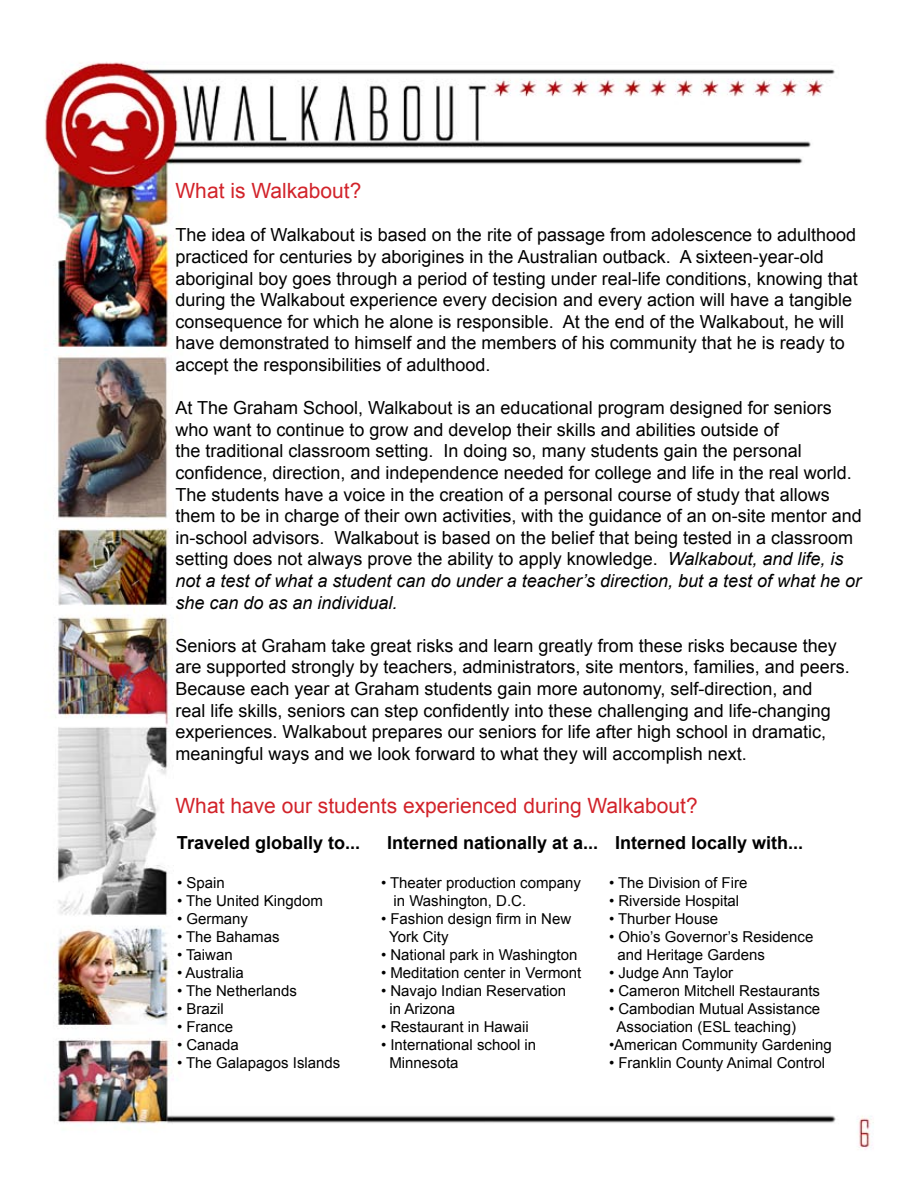
<style>
.page{position:relative;width:918px;height:1188px;background:#fff}
.page>*{position:absolute;margin:0;border:0;box-sizing:border-box;transform-origin:0 0}
.t1{font:21px "Arial";color:#d2232a}
.t2{font:18px/21.6px "Arial";color:#000}
.t3{font:700 18px "Arial";color:#000}
.t4{font:15px/18px "Arial";color:#000}
.s1{font-style:italic}
</style>
<div class="page">
<img style="left:45px;top:62px;width:829px;height:1088px">
<p class="t1" style="left:176px;top:177px;width:187px">What is Walkabout?</p>
<p class="t2" style="left:176px;top:224px;width:684px">The idea of Walkabout is based on the rite of passage from adolescence to adulthood practiced for centuries by aborigines in the Australian outback. A sixteen-year-old aboriginal boy goes through a period of testing under real-life conditions, knowing that during the Walkabout experience every decision and every action will have a tangible consequence for which he alone is responsible. At the end of the Walkabout, he will have demonstrated to himself and the members of his community that he is ready to accept the responsibilities of adulthood.</p>
<p class="t2" style="left:176px;top:397px;width:688px">At The Graham School, Walkabout is an educational program designed for seniors who want to continue to grow and develop their skills and abilities outside of<br>the traditional classroom setting. In doing so, many students gain the personal confidence, direction, and independence needed for college and life in the real world.<br>The students have a voice in the creation of a personal course of study that allows them to be in charge of their own activities, with the guidance of an on-site mentor and in-school advisors. Walkabout is based on the belief that being tested in a classroom setting does not always prove the ability to apply knowledge. <span class="s1">Walkabout, and life, is not a test of what a student can do under a teacher’s direction, but a test of what he or she can do as an individual.</span></p>
<p class="t2" style="left:176px;top:635px;width:676px">Seniors at Graham take great risks and learn greatly from these risks because they are supported strongly by teachers, administrators, site mentors, families, and peers.<br>Because each year at Graham students gain more autonomy, self-direction, and<br>real life skills, seniors can step confidently into these challenging and life-changing experiences. Walkabout prepares our seniors for life after high school in dramatic, meaningful ways and we look forward to what they will accomplish next.</p>
<p class="t1" style="left:176px;top:792px;width:524px">What have our students experienced during Walkabout?</p>
<p class="t3" style="left:177px;top:830px;width:185px">Traveled globally to...</p>
<p class="t4" style="left:177px;top:874px;width:49px">• Spain</p>
<p class="t4" style="left:177px;top:892px;width:147px">• The United Kingdom</p>
<p class="t4" style="left:177px;top:910px;width:73px">• Germany</p>
<p class="t4" style="left:177px;top:928px;width:104px">• The Bahamas</p>
<p class="t4" style="left:177px;top:946px;width:57px">• Taiwan</p>
<p class="t4" style="left:177px;top:964px;width:68px">• Australia</p>
<p class="t4" style="left:177px;top:982px;width:122px">• The Netherlands</p>
<p class="t4" style="left:177px;top:1000px;width:48px">• Brazil</p>
<p class="t4" style="left:177px;top:1018px;width:58px">• France</p>
<p class="t4" style="left:177px;top:1036px;width:63px">• Canada</p>
<p class="t4" style="left:177px;top:1054px;width:165px">• The Galapagos Islands</p>
<p class="t3" style="left:387px;top:830px;width:213px">Interned nationally at a...</p>
<p class="t4" style="left:394px;top:874px;width:189px;text-indent:-13px">• Theater production company in Washington, D.C.</p>
<p class="t4" style="left:389px;top:910px;width:184px;text-indent:-8px">• Fashion design firm in New<br>York City</p>
<p class="t4" style="left:381px;top:946px;width:198px">• National park in Washington</p>
<p class="t4" style="left:381px;top:964px;width:202px">• Meditation center in Vermont</p>
<p class="t4" style="left:389px;top:982px;width:178px;text-indent:-8px">• Navajo Indian Reservation in Arizona</p>
<p class="t4" style="left:381px;top:1018px;width:149px">• Restaurant in Hawaii</p>
<p class="t4" style="left:389px;top:1036px;width:148px;text-indent:-8px">• International school in<br>Minnesota</p>
<p class="t3" style="left:615px;top:830px;width:190px">Interned locally with...</p>
<p class="t4" style="left:609px;top:874px;width:140px">• The Division of Fire</p>
<p class="t4" style="left:609px;top:892px;width:132px">• Riverside Hospital</p>
<p class="t4" style="left:609px;top:910px;width:111px">• Thurber House</p>
<p class="t4" style="left:617px;top:928px;width:198px;text-indent:-8px">• Ohio’s Governor’s Residence and Heritage Gardens</p>
<p class="t4" style="left:609px;top:964px;width:126px">• Judge Ann Taylor</p>
<p class="t4" style="left:609px;top:982px;width:213px">• Cameron Mitchell Restaurants</p>
<p class="t4" style="left:616px;top:1000px;width:205px;text-indent:-8px">• Cambodian Mutual Assistance<br>Association (ESL teaching)</p>
<p class="t4" style="left:609px;top:1036px;width:224px">•American Community Gardening</p>
<p class="t4" style="left:609px;top:1054px;width:218px">• Franklin County Animal Control</p>
</div>
